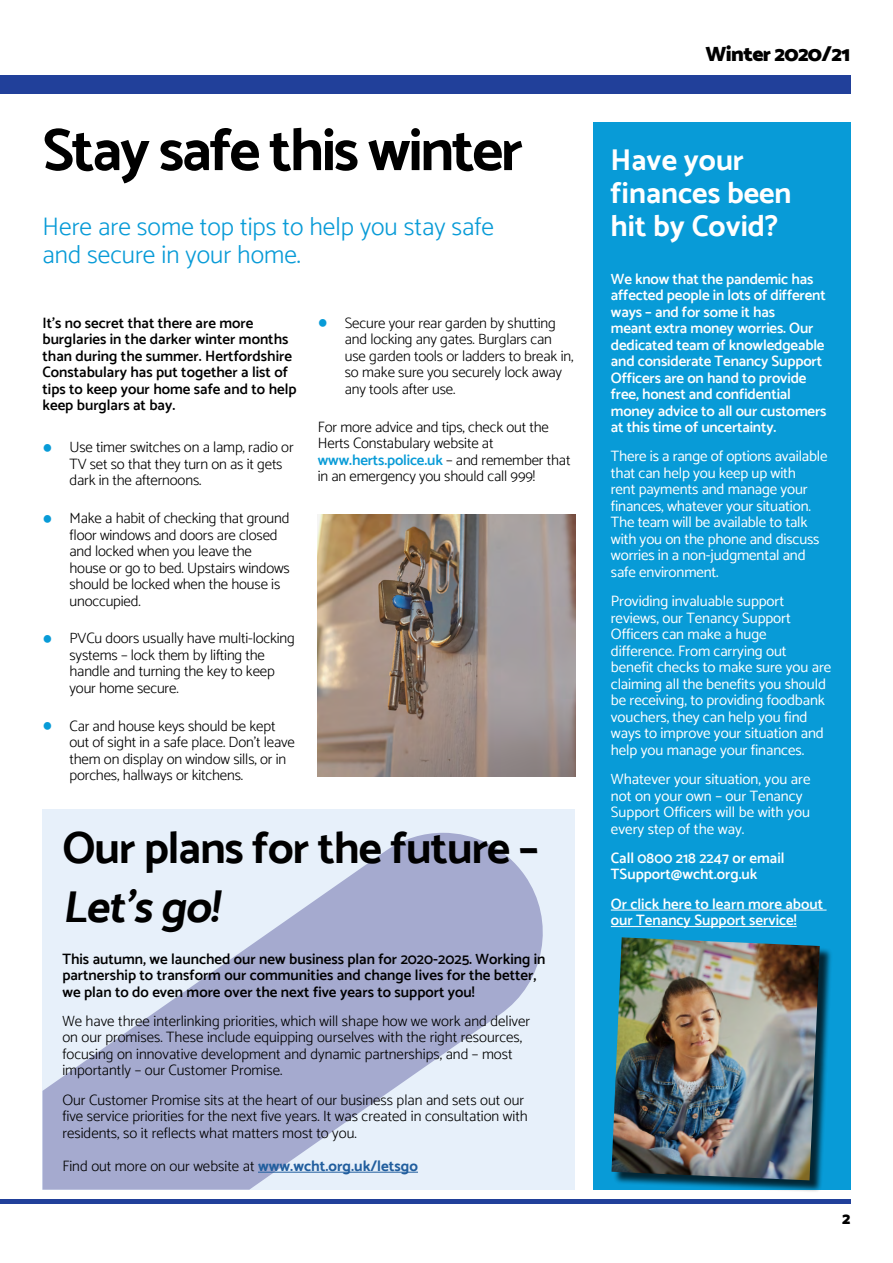
<style>
.page{position:relative;width:893px;height:1263px;background:#fff}
.page>*{position:absolute;margin:0;border:0;box-sizing:border-box;transform-origin:0 0}
.t1{font:700 60px "Catamaran";letter-spacing:-.04em;color:#000}
.t2{font:700 45px/58.5px "Catamaran";letter-spacing:-.02em;color:#000}
.t3{font:700 30px/33px "Catamaran";color:#fff}
.t4{font:300 25.5px/28.5px "Catamaran";color:#089bd7}
.t5{font:900 21px "Catamaran";letter-spacing:-.03em;color:#000}
.t6{font:900 16.5px "Catamaran";color:#000}
.t7{font:300 15px/16.5px "Catamaran";letter-spacing:-.01em;color:#000}
.t8{font:15px/16.5px "Catamaran";letter-spacing:-.005em;color:#fff}
.t9{font:600 15px/16.5px "Catamaran";letter-spacing:-.01em;color:#fff}
.t10{font:600 15px/16.5px "Catamaran";color:#000}
.s1{font-size:45px;color:#089bd7}
.s2{font-weight:600;color:#089bd7}
.s3{font-weight:700;color:#215e9e}
</style>
<div class="page">
<div style="left:0;top:1199px;width:850px;height:5px;background:#21409a"></div>
<div style="left:0;top:75px;width:850px;height:19px;background:#21409a"></div>
<div style="left:593px;top:122px;width:257px;height:1068px;background:#089bd7"></div>
<hr style="left:611px;top:910px;width:216px;height:1px;background:#fff">
<hr style="left:611px;top:926px;width:186px;height:1px;background:#fff">
<div style="left:613px;top:939px;width:219px;height:254px;background:#000;opacity:.75"></div>
<img style="left:611px;top:937px;width:209px;height:243px">
<img style="left:318px;top:514px;width:257px;height:262px">
<div style="left:43px;top:810px;width:532px;height:380px;background:#e7f0fa"></div>
<svg style="left:43px;top:833px;width:500px;height:357px;fill:#a5aacf"></svg>
<hr style="left:258px;top:1172px;width:160px;height:1px;background:#215e9e">
<h1 class="t1" style="left:43px;top:114px;width:482px">Stay safe this winter</h1>
<h3 class="t4" style="left:43px;top:212px;width:453px">Here are some top tips to help you stay safe and secure in your home.</h3>
<p class="t10" style="left:43px;top:314px;width:256px">It’s no secret that there are more burglaries in the darker winter months than during the summer. Hertfordshire Constabulary has put together a list of tips to keep your home safe and to help keep burglars at bay.</p>
<p class="t7" style="left:70px;top:439px;width:226px;text-indent:-27px"><span class="s1">•</span> Use timer switches on a lamp, radio or<br>TV set so that they turn on as it gets dark in the afternoons.</p>
<p class="t7" style="left:70px;top:510px;width:222px;text-indent:-27px"><span class="s1">•</span> Make a habit of checking that ground floor windows and doors are closed and locked when you leave the house or go to bed. Upstairs windows should be locked when the house is unoccupied.</p>
<p class="t7" style="left:70px;top:630px;width:227px;text-indent:-27px"><span class="s1">•</span> PVCu doors usually have multi-locking systems – lock them by lifting the handle and turning the key to keep your home secure.</p>
<p class="t7" style="left:70px;top:717px;width:227px;text-indent:-27px"><span class="s1">•</span> Car and house keys should be kept out of sight in a safe place. Don’t leave them on display on window sills, or in porches, hallways or kitchens.</p>
<p class="t7" style="left:345px;top:314px;width:230px;text-indent:-27px"><span class="s1">•</span> Secure your rear garden by shutting and locking any gates. Burglars can use garden tools or ladders to break in, so make sure you securely lock away any tools after use.</p>
<p class="t7" style="left:318px;top:418px;width:254px">For more advice and tips, check out the Herts Constabulary website at <span class="s2">www.herts.police.uk</span> – and remember that in an emergency you should call 999!</p>
<h2 class="t2" style="left:62px;top:818px;width:478px">Our plans for the future –<br>Let’sgo!</h2>
<p class="t10" style="left:62px;top:950px;width:485px">This autumn, we launched our new business plan for 2020-2025. Working in partnership to transform our communities and change lives for the better, we plan to do even more over the next five years to support you!</p>
<p class="t7" style="left:62px;top:1012px;width:469px">We have three interlinking priorities, which will shape how we work and deliver on our promises. These include equipping ourselves with the right resources, focusing on innovative development and dynamic partnerships, and – most importantly – our Customer Promise.</p>
<p class="t7" style="left:62px;top:1091px;width:467px">Our Customer Promise sits at the heart of our business plan and sets out our five service priorities for the next five years. It was created in consultation with residents, so it reflects what matters most to you.</p>
<p class="t7" style="left:62px;top:1157px;width:357px">Find out more on our website at <span class="s3">www.wcht.org.uk/letsgo</span></p>
<h3 class="t5" style="left:706px;top:42px;width:146px">Winter 2020/21</h3>
<h3 class="t3" style="left:611px;top:143px;width:182px">Have your finances been hit by Covid?</h3>
<p class="t9" style="left:611px;top:270px;width:217px">We know that the pandemic has affected people in lots of different ways – and for some it has<br>meant extra money worries. Our dedicated team of knowledgeable and considerate Tenancy Support<br>Officers are on hand to provide free, honest and confidential money advice to all our customers at this time of uncertainty.</p>
<p class="t8" style="left:611px;top:448px;width:218px">There is a range of options available that can help you keep up with<br>rent payments and manage your finances, whatever your situation.<br>The team will be available to talk with you on the phone and discuss worries in a non-judgmental and safe environment.</p>
<p class="t8" style="left:611px;top:593px;width:222px">Providing invaluable support reviews, our Tenancy Support<br>Officers can make a huge difference. From carrying out benefit checks to make sure you are claiming all the benefits you should be receiving, to providing foodbank vouchers, they can help you find ways to improve your situation and help you manage your finances.</p>
<p class="t8" style="left:611px;top:771px;width:201px">Whatever your situation, you are not on your own – our Tenancy<br>Support Officers will be with you every step of the way.</p>
<p class="t9" style="left:611px;top:849px;width:175px">Call 0800 218 2247 or email<br>TSupport@wcht.org.uk</p>
<p class="t9" style="left:611px;top:895px;width:214px">Or click here to learn more about our Tenancy Support service!</p>
<p class="t6" style="left:842px;top:1209px;width:10px">2</p>
</div>
